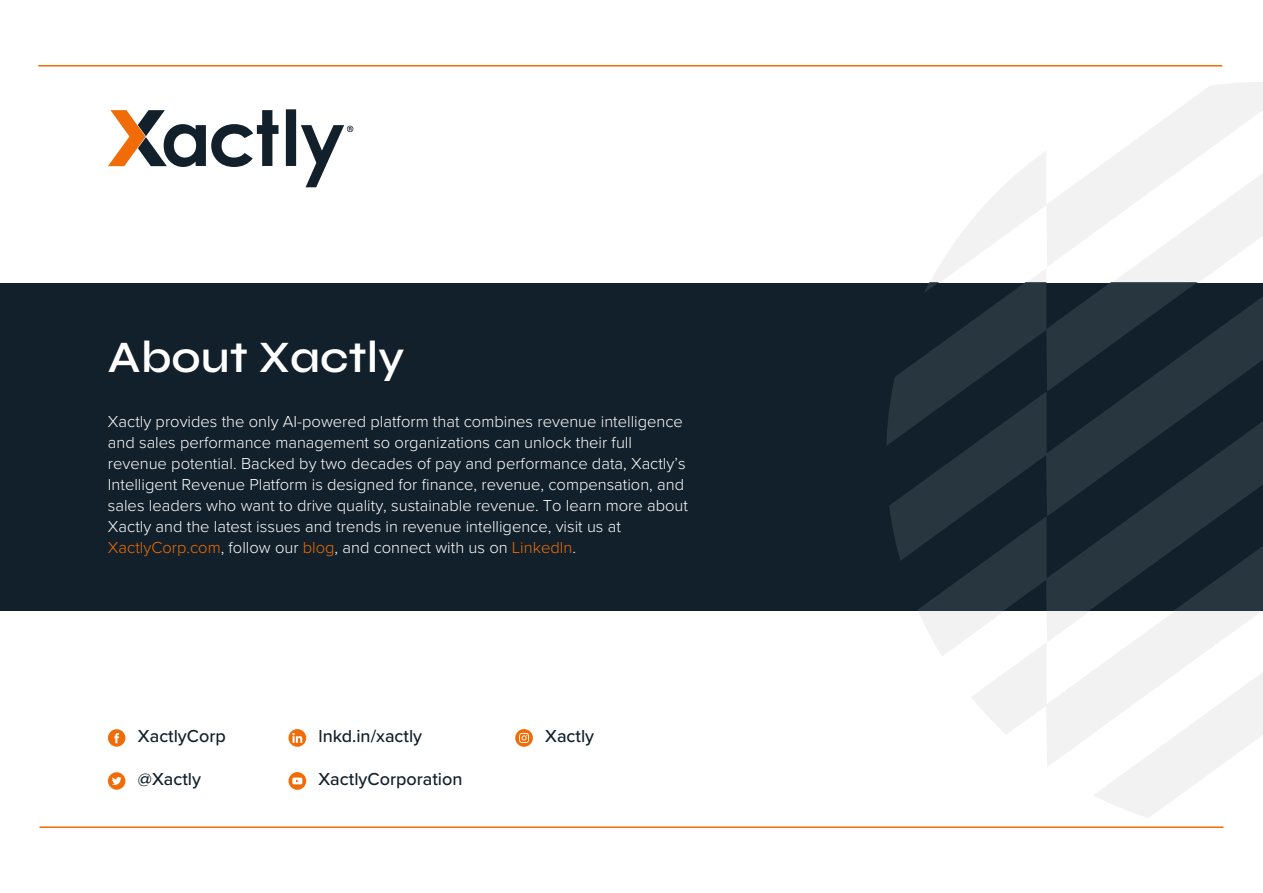
<style>
.page{position:relative;width:1263px;height:893px;background:#fff}
.page>*{position:absolute;margin:0;border:0;box-sizing:border-box;transform-origin:0 0}
.t1{font:45px "Syne";color:#fff}
.t2{font:500 18px "Proxima Nova";color:#12202b}
.t3{font:300 16.5px/21px "Proxima Nova";color:#fff}
.s1{color:#f16c06}
</style>
<div class="page">
<svg style="left:1094px;top:767px;width:130px;height:61px"></svg>
<svg style="left:830px;top:610px;width:216px;height:32px"></svg>
<svg style="left:934px;top:642px;width:112px;height:92px"></svg>
<svg style="left:1046px;top:267px;width:173px;height:16px"></svg>
<svg style="left:1046px;top:610px;width:217px;height:157px;fill:#f3f3f3"></svg>
<svg style="left:929px;top:151px;width:117px;height:132px"></svg>
<svg style="left:1047px;top:65px;width:216px;height:202px"></svg>
<div style="left:0;top:283px;width:1263px;height:327px;background:#12202b"></div>
<svg style="left:886px;top:283px;width:377px;height:327px"></svg>
<hr style="left:38px;top:65px;width:1184px;height:2px;background:#f16c06">
<hr style="left:39px;top:826px;width:1184px;height:2px;background:#f16c06">
<svg style="left:108px;top:109px;width:245px;height:78px"></svg>
<svg style="left:108px;top:729px;width:18px;height:18px"></svg>
<svg style="left:288px;top:729px;width:19px;height:18px"></svg>
<svg style="left:515px;top:729px;width:18px;height:18px"></svg>
<svg style="left:288px;top:772px;width:19px;height:18px"></svg>
<svg style="left:108px;top:772px;width:18px;height:18px"></svg>
<h1 class="t1" style="left:108px;top:329px;width:298px">About Xactly</h1>
<p class="t3" style="left:108px;top:410px;width:582px">Xactly provides the only AI-powered platform that combines revenue intelligence and sales performance management so organizations can unlock their full revenue potential. Backed by two decades of pay and performance data, Xactly’s Intelligent Revenue Platform is designed for finance, revenue, compensation, and sales leaders who want to drive quality, sustainable revenue. To learn more about Xactly and the latest issues and trends in revenue intelligence, visit us at <span class="s1">XactlyCorp.com</span>, follow our <span class="s1">blog</span>, and connect with us on <span class="s1">LinkedIn</span>.</p>
<p class="t2" style="left:138px;top:723px;width:89px">XactlyCorp</p>
<p class="t2" style="left:138px;top:766px;width:65px">@Xactly</p>
<p class="t2" style="left:318px;top:723px;width:105px">lnkd.in/xactly</p>
<p class="t2" style="left:318px;top:766px;width:145px">XactlyCorporation</p>
<p class="t2" style="left:545px;top:723px;width:50px">Xactly</p>
</div>
